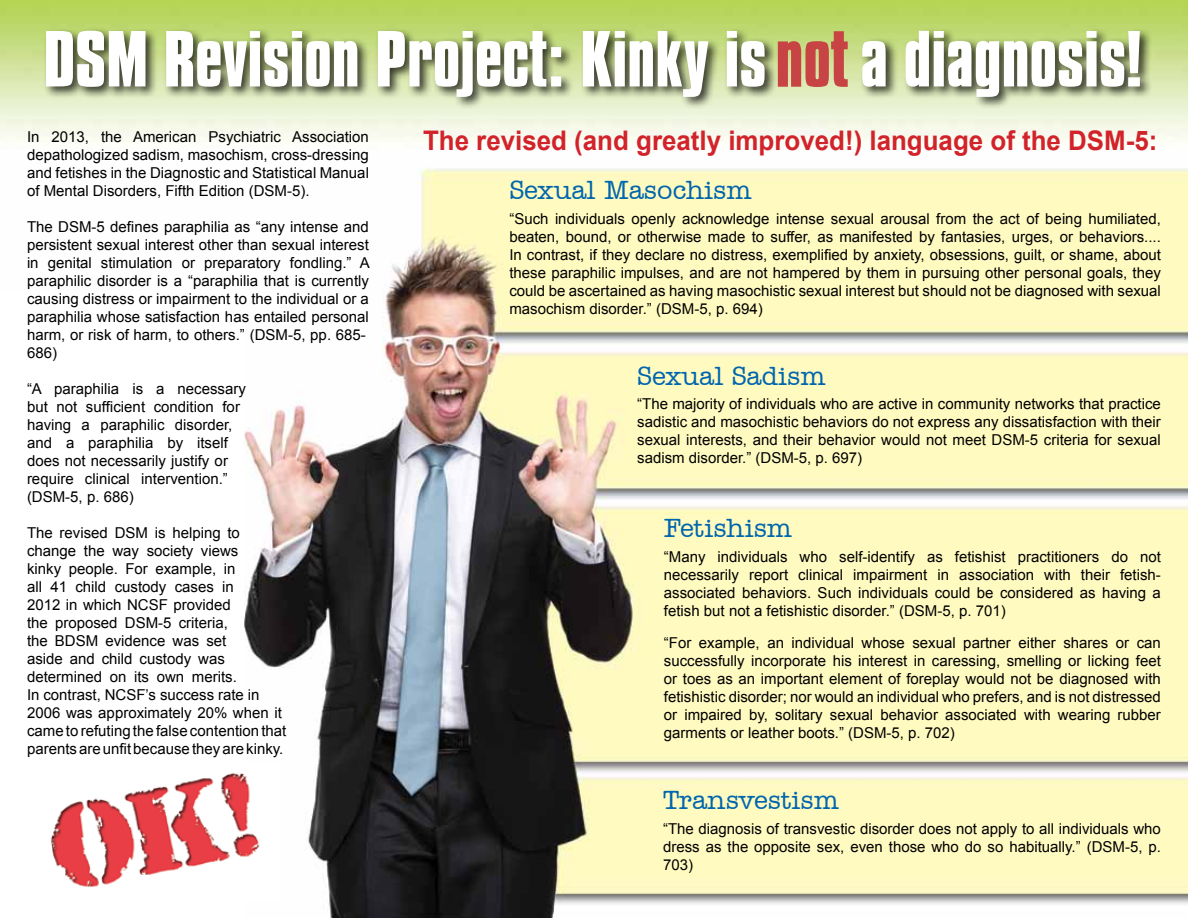
<style>
.page{position:relative;width:1188px;height:918px;background:#fff}
.page>*{position:absolute;margin:0;border:0;box-sizing:border-box;transform-origin:0 0}
.t1{font:700 68.25px "Compacta BT";color:#fff}
.t2{font:700 27px "Arial";color:#d2232a;scale:.96 1}
.t3{font:500 27px "Amer Typewriter IT Cby BT";color:#0066ae}
.t4{font:15px/18px "Arial";color:#000;text-align:justify}
.s1{color:#c84344}
</style>
<div class="page">
<img style="left:0;top:0;width:1188px;height:168px">
<img style="left:244px;top:168px;width:944px;height:750px">
<div style="left:43px;top:27px;width:1109px;height:83px;background:#000;opacity:.75"></div>
<img style="left:51px;top:764px;width:229px;height:137px">
<h1 class="t1" style="left:44px;top:18px;width:1100px">DSM Revision Project: Kinky is<span class="s1">not</span> a diagnosis!</h1>
<h2 class="t2" style="left:423px;top:123px;width:767px">The revised (and greatly improved!) language of the DSM-5:</h2>
<h2 class="t3" style="left:509px;top:174px;width:244px">Sexual Masochism</h2>
<p class="t4" style="left:509px;top:210px;width:653px">“Such individuals openly acknowledge intense sexual arousal from the act of being humiliated, beaten, bound, or otherwise made to suffer, as manifested by fantasies, urges, or behaviors....<br>In contrast, if they declare no distress, exemplified by anxiety, obsessions, guilt, or shame, about these paraphilic impulses, and are not hampered by them in pursuing other personal goals, they could be ascertained as having masochistic sexual interest but should not be diagnosed with sexual masochism disorder.” (DSM-5, p. 694)</p>
<p class="t4" style="left:27px;top:127px;width:343px">In 2013, the American Psychiatric Association depathologized sadism, masochism, cross-dressing and fetishes in the Diagnostic and Statistical Manual of Mental Disorders, Fifth Edition (DSM-5).</p>
<p class="t4" style="left:27px;top:217px;width:344px;text-align:left">The DSM-5 defines paraphilia as “any intense and persistent sexual interest other than sexual interest in genital stimulation or preparatory fondling.” A paraphilic disorder is a “paraphilia that is currently causing distress or impairment to the individual or a paraphilia whose satisfaction has entailed personal harm, or risk of harm, to others.” (DSM-5, pp. 685- 686)</p>
<p class="t4" style="left:27px;top:379px;width:220px;text-align:left">“A paraphilia is a necessary but not sufficient condition for having a paraphilic disorder, and a paraphilia by itself does not necessarily justify or require clinical intervention.” (DSM-5, p. 686)</p>
<p class="t4" style="left:27px;top:523px;width:261px;text-align:left">The revised DSM is helping to change the way society views<br>kinky people. For example, in<br>all 41 child custody cases in<br>2012 in which NCSF provided<br>the proposed DSM-5 criteria,<br>the BDSM evidence was set<br>aside and child custody was determined on its own merits.<br>In contrast, NCSF’s success rate in<br>2006 was approximately 20% when it came to refuting the false contention that parents are unfit because they are kinky.</p>
<h2 class="t3" style="left:637px;top:359px;width:190px">Sexual Sadism</h2>
<p class="t4" style="left:637px;top:395px;width:525px">“The majority of individuals who are active in community networks that practice sadistic and masochistic behaviors do not express any dissatisfaction with their sexual interests, and their behavior would not meet DSM-5 criteria for sexual sadism disorder.” (DSM-5, p. 697)</p>
<h2 class="t3" style="left:664px;top:512px;width:130px">Fetishism</h2>
<p class="t4" style="left:664px;top:548px;width:499px">“Many individuals who self-identify as fetishist practitioners do not necessarily report clinical impairment in association with their fetish&shy;associated behaviors. Such individuals could be considered as having a fetish but not a fetishistic disorder.” (DSM-5, p. 701)</p>
<p class="t4" style="left:664px;top:634px;width:499px">“For example, an individual whose sexual partner either shares or can successfully incorporate his interest in caressing, smelling or licking feet or toes as an important element of foreplay would not be diagnosed with fetishistic disorder; nor would an individual who prefers, and is not distressed or impaired by, solitary sexual behavior associated with wearing rubber garments or leather boots.” (DSM-5, p. 702)</p>
<h2 class="t3" style="left:663px;top:784px;width:178px">Transvestism</h2>
<p class="t4" style="left:663px;top:820px;width:499px">“The diagnosis of transvestic disorder does not apply to all individuals who dress as the opposite sex, even those who do so habitually.” (DSM-5, p.<br>703)</p>
</div>
